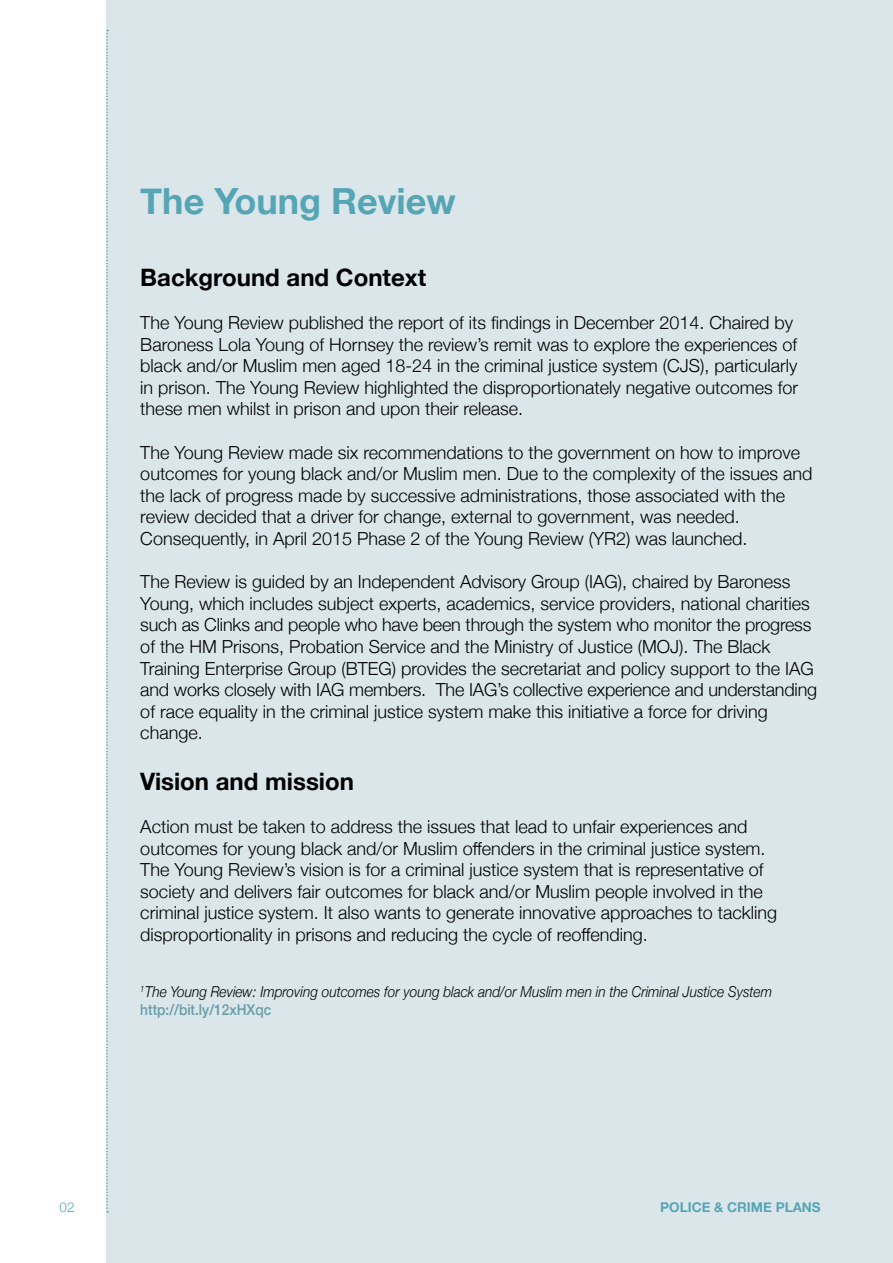
<style>
.page{position:relative;width:893px;height:1263px;background:#fff}
.page>*{position:absolute;margin:0;border:0;box-sizing:border-box;transform-origin:0 0}
.t1{font:700 36px "Helvetica Neue";color:#56a5b5}
.t2{font:700 24px "Helvetica Neue";color:#000}
.t3{font:300 18px/21.6px "Helvetica Neue";color:#000}
.t4{font:italic 300 15px/18px "Helvetica Neue";color:#000;scale:.91 1}
.t5{font:700 13.5px "Helvetica Neue";color:#56a5b5}
.t6{font:300 13.5px "Helvetica Neue";color:#56a5b5}
.s1{font-weight:500;font-style:normal;color:#689ca7}
</style>
<div class="page">
<div style="left:106px;top:0;width:787px;height:1263px;background:#dae6ea"></div>
<svg style="left:106px;top:30px;width:2px;height:1182px"></svg>
<h1 class="t1" style="left:140px;top:173px;width:317px">The Young Review</h1>
<h2 class="t2" style="left:140px;top:258px;width:287px">Background and Context</h2>
<p class="t3" style="left:140px;top:310px;width:659px">The Young Review published the report of its findings in December 2014. Chaired by Baroness Lola Young of Hornsey the review’s remit was to explore the experiences of black and/or Muslim men aged 18-24 in the criminal justice system (CJS), particularly in prison. The Young Review highlighted the disproportionately negative outcomes for these men whilst in prison and upon their release.</p>
<p class="t3" style="left:140px;top:440px;width:674px">The Young Review made six recommendations to the government on how to improve outcomes for young black and/or Muslim men. Due to the complexity of the issues and the lack of progress made by successive administrations, those associated with the review decided that a driver for change, external to government, was needed.<br>Consequently, in April 2015 Phase 2 of the Young Review (YR2) was launched.</p>
<p class="t3" style="left:140px;top:570px;width:678px">The Review is guided by an Independent Advisory Group (IAG), chaired by Baroness Young, which includes subject experts, academics, service providers, national charities such as Clinks and people who have been through the system who monitor the progress of the HM Prisons, Probation Service and the Ministry of Justice (MOJ). The Black Training Enterprise Group (BTEG) provides the secretariat and policy support to the IAG and works closely with IAG members. The IAG’s collective experience and understanding of race equality in the criminal justice system make this initiative a force for driving change.</p>
<h2 class="t2" style="left:140px;top:762px;width:215px">Vision and mission</h2>
<p class="t3" style="left:140px;top:814px;width:638px">Action must be taken to address the issues that lead to unfair experiences and outcomes for young black and/or Muslim offenders in the criminal justice system.<br>The Young Review’s vision is for a criminal justice system that is representative of society and delivers fair outcomes for black and/or Muslim people involved in the criminal justice system. It also wants to generate innovative approaches to tackling disproportionality in prisons and reducing the cycle of reoffending.</p>
<p class="t4" style="left:140px;top:981px;width:696px"><sup>1</sup>The Young Review: Improving outcomes for young black and/or Muslim men in the Criminal Justice System <span class="s1">http://bit.ly/12xHXqc</span></p>
<p class="t6" style="left:60px;top:1196px;width:17px">02</p>
<p class="t5" style="left:660px;top:1196px;width:162px">Police &amp; crime plans</p>
</div>
